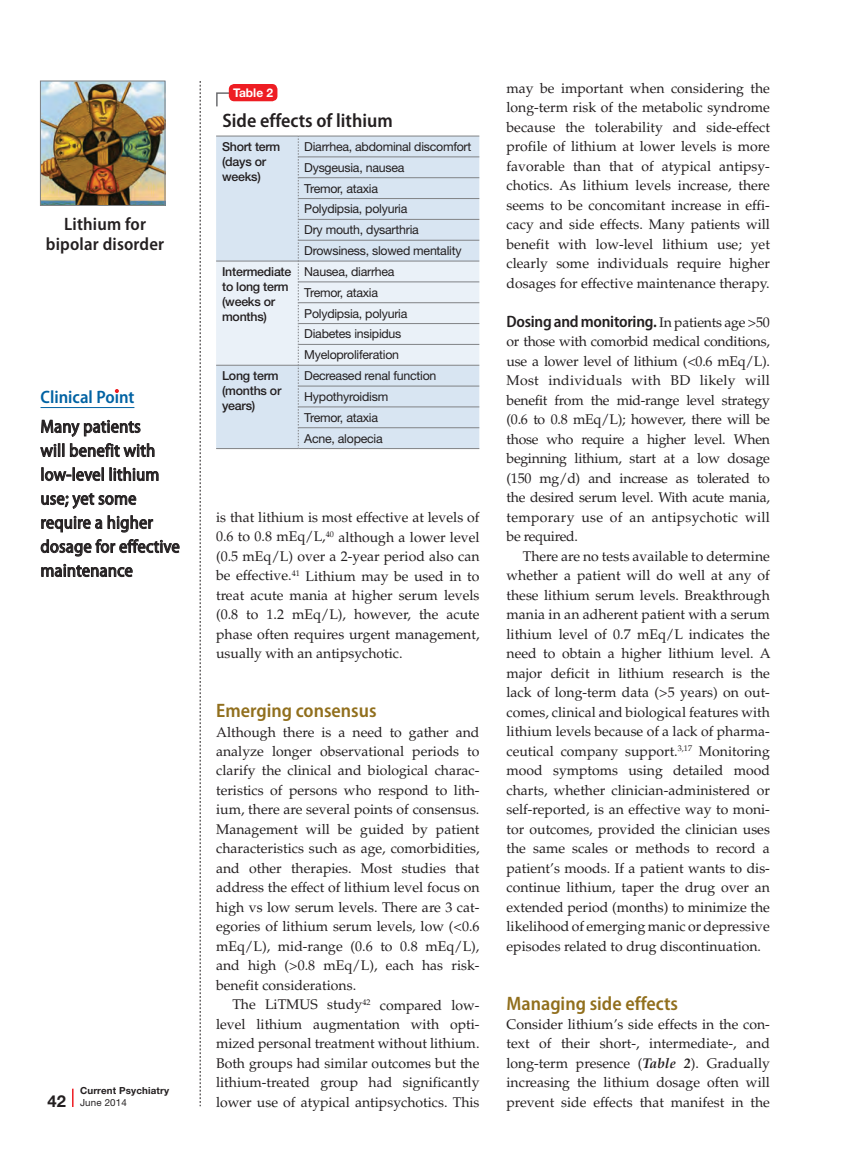
<style>
.page{position:relative;width:851px;height:1161px;background:#fff}
.page>*{position:absolute;margin:0;border:0;box-sizing:border-box;transform-origin:0 0}
.t1{font:600 semi-condensed 19.5px "Myriad Pro";color:#916f1d}
.Table_Title{font:600 semi-condensed 19.5px "Myriad Pro";color:#231f20}
.Clinical_Point{font:semi-condensed 18px/24px "Myriad Pro";letter-spacing:.01em;color:#231f20}
.t2{font:600 semi-condensed 18px/19.5px "Myriad Pro";letter-spacing:.01em;color:#231f20;text-align:center}
.t3{font:600 semi-condensed 18px "Myriad Pro";color:#0062a3}
.Body_1{font:600 semi-condensed 16.5px "Myriad Pro";letter-spacing:-.015em;color:#231f20}
.Body_2{font:14.1px/19.5px "Palatino LT Std";color:#231f20;text-align:justify}
.Body_1-2{font:14.1px/19.5px "Palatino LT Std";color:#231f20;text-align:justify}
.Table_Text{font:12.3px "Helvetica Neue LT Std";letter-spacing:-.02em;color:#231f20}
.Table_Text-2{font:500 12.3px/15px "Helvetica Neue LT Std";letter-spacing:-.02em;color:#231f20}
.t4{font:700 12px "Helvetica Neue LT Std";color:#fff}
.t5{font:700 9.75px/12px "Helvetica Neue LT Std";letter-spacing:.015em;color:#231f20}
.s1{font-size:16.5px}
.s2{font-weight:400}
.s3{font-family:"Palatino LT Std";font-weight:400;font-stretch:normal;font-size:14.1px}
.s4{font-weight:700;font-style:italic}
</style>
<div class="page">
<svg style="left:200px;top:81px;width:1px;height:1025px"></svg>
<img style="left:42px;top:83px;width:121px;height:121px">
<div style="left:40px;top:81px;width:125px;height:125px;border:1px solid #808285"></div>
<svg style="left:72px;top:1089px;width:2px;height:18px"></svg>
<hr style="left:40px;top:407px;width:94px;height:1px;background:#0062a3">
<svg style="left:41px;top:419px;width:99px;height:18px"></svg>
<svg style="left:40px;top:444px;width:24px;height:13px"></svg>
<svg style="left:70px;top:443px;width:84px;height:15px"></svg>
<svg style="left:42px;top:468px;width:62px;height:14px"></svg>
<svg style="left:110px;top:467px;width:48px;height:14px"></svg>
<svg style="left:41px;top:493px;width:95px;height:16px"></svg>
<svg style="left:41px;top:516px;width:61px;height:16px"></svg>
<svg style="left:108px;top:515px;width:45px;height:18px"></svg>
<svg style="left:41px;top:539px;width:138px;height:18px"></svg>
<svg style="left:41px;top:564px;width:92px;height:14px"></svg>
<svg style="left:115px;top:389px;width:4px;height:4px"></svg>
<svg style="left:216px;top:137px;width:263px;height:311px;background:#dce7f2"></svg>
<hr style="left:298px;top:157px;width:181px;height:1px;background:#808285">
<hr style="left:298px;top:177px;width:181px;height:1px;background:#808285">
<hr style="left:298px;top:198px;width:181px;height:1px;background:#808285">
<hr style="left:298px;top:219px;width:181px;height:1px;background:#808285">
<hr style="left:298px;top:240px;width:181px;height:1px;background:#808285">
<hr style="left:298px;top:282px;width:181px;height:1px;background:#808285">
<hr style="left:298px;top:302px;width:181px;height:1px;background:#808285">
<hr style="left:298px;top:323px;width:181px;height:1px;background:#808285">
<hr style="left:298px;top:344px;width:181px;height:1px;background:#808285">
<hr style="left:298px;top:386px;width:181px;height:1px;background:#808285">
<hr style="left:298px;top:407px;width:181px;height:1px;background:#808285">
<hr style="left:298px;top:427px;width:181px;height:1px;background:#808285">
<hr style="left:216px;top:448px;width:82px;height:1px;background:#808285">
<hr style="left:298px;top:448px;width:181px;height:1px;background:#808285">
<hr style="left:216px;top:136px;width:82px;height:1px;background:#808285">
<hr style="left:298px;top:136px;width:181px;height:1px;background:#808285">
<hr style="left:216px;top:261px;width:82px;height:1px;background:#808285">
<hr style="left:298px;top:261px;width:181px;height:1px;background:#808285">
<hr style="left:216px;top:365px;width:82px;height:1px;background:#808285">
<hr style="left:298px;top:365px;width:181px;height:1px;background:#808285">
<svg style="left:216px;top:92px;width:16px;height:15px"></svg>
<div style="left:229px;top:84px;width:48px;height:17px;background:#ee1d23;border-radius:5px"></div>
<p class="t2" style="left:46px;top:214px;width:120px">Lithium for bipolar disorder</p>
<p class="t3" style="left:40px;top:386px;width:95px">Clinical Point</p>
<p class="Clinical_Point" style="left:40px;top:414px;width:141px">Many patients<br>will benefit with low-level lithium use; yet some require a higher dosage for effective maintenance</p>
<p class="t5" style="left:47px;top:1085px;width:123px;text-indent:33px">Current Psychiatry<br><span class="s1">42</span> <span class="s2">June 2014</span></p>
<p class="t4" style="left:233px;top:86px;width:42px">Table 2</p>
<p class="Table_Title" style="left:222px;top:109px;width:172px">Side effects of lithium</p>
<p class="Table_Text-2" style="left:222px;top:139px;width:60px">Short term (days or weeks)</p>
<p class="Table_Text" style="left:304px;top:139px;width:169px">Diarrhea, abdominal discomfort</p>
<p class="Table_Text" style="left:304px;top:160px;width:102px">Dysgeusia, nausea</p>
<p class="Table_Text" style="left:304px;top:181px;width:75px">Tremor, ataxia</p>
<p class="Table_Text" style="left:304px;top:202px;width:105px">Polydipsia, polyuria</p>
<p class="Table_Text" style="left:304px;top:223px;width:116px">Dry mouth, dysarthria</p>
<p class="Table_Text" style="left:304px;top:243px;width:159px">Drowsiness, slowed mentality</p>
<p class="Table_Text-2" style="left:222px;top:264px;width:71px">Intermediate to long term (weeks or months)</p>
<p class="Table_Text" style="left:304px;top:264px;width:92px">Nausea, diarrhea</p>
<p class="Table_Text" style="left:304px;top:285px;width:75px">Tremor, ataxia</p>
<p class="Table_Text" style="left:304px;top:306px;width:105px">Polydipsia, polyuria</p>
<p class="Table_Text" style="left:304px;top:327px;width:99px">Diabetes insipidus</p>
<p class="Table_Text" style="left:304px;top:348px;width:96px">Myeloproliferation</p>
<p class="Table_Text-2" style="left:222px;top:368px;width:61px">Long term (months or years)</p>
<p class="Table_Text" style="left:304px;top:368px;width:134px">Decreased renal function</p>
<p class="Table_Text" style="left:304px;top:389px;width:85px">Hypothyroidism</p>
<p class="Table_Text" style="left:304px;top:410px;width:75px">Tremor, ataxia</p>
<p class="Table_Text" style="left:304px;top:431px;width:80px">Acne, alopecia</p>
<p class="Body_1-2" style="left:216px;top:508px;width:265px">is that lithium is most effective at levels of 0.6 to 0.8 mEq/L,<sup>40</sup> although a lower level (0.5 mEq/L) over a 2-year period also can be effective.<sup>41</sup> Lithium may be used in to treat acute mania at higher serum levels (0.8 to 1.2 mEq/L), however, the acute phase often requires urgent management, usually with an antipsychotic.</p>
<h1 class="t1" style="left:216px;top:698px;width:162px">Emerging consensus</h1>
<p class="Body_1-2" style="left:216px;top:722px;width:265px">Although there is a need to gather and analyze longer observational periods to clarify the clinical and biological charac&shy;teristics of persons who respond to lith&shy;ium, there are several points of consensus.<br>Management will be guided by patient characteristics such as age, comorbidities, and other therapies. Most studies that address the effect of lithium level focus on high vs low serum levels. There are 3 cat&shy;egories of lithium serum levels, low (&lt;0.6 mEq/L), mid-range (0.6 to 0.8 mEq/L), and high (&gt;0.8 mEq/L), each has risk&shy;benefit considerations.</p>
<p class="Body_2" style="left:216px;top:995px;width:265px;text-indent:16px">The LiTMUS study<sup>42</sup> compared low&shy;level lithium augmentation with opti&shy;mized personal treatment without lithium.<br>Both groups had similar outcomes but the lithium-treated group had significantly lower use of atypical antipsychotics. This</p>
<p class="Body_2" style="left:506px;top:79px;width:265px">may be important when considering the long-term risk of the metabolic syndrome because the tolerability and side-effect profile of lithium at lower levels is more favorable than that of atypical antipsy&shy;chotics. As lithium levels increase, there seems to be concomitant increase in effi&shy;cacy and side effects. Many patients will benefit with low-level lithium use; yet clearly some individuals require higher dosages for effective maintenance therapy.</p>
<p class="Body_1" style="left:506px;top:311px;width:265px">Dosing and monitoring. <span class="s3">In patients age &gt;50</span></p>
<p class="Body_1-2" style="left:506px;top:332px;width:265px">or those with comorbid medical conditions, use a lower level of lithium (&lt;0.6 mEq/L).<br>Most individuals with BD likely will benefit from the mid-range level strategy (0.6 to 0.8 mEq/L); however, there will be those who require a higher level. When beginning lithium, start at a low dosage (150 mg/d) and increase as tolerated to the desired serum level. With acute mania, temporary use of an antipsychotic will be required.</p>
<p class="Body_2" style="left:506px;top:547px;width:266px;text-indent:16px">There are no tests available to determine whether a patient will do well at any of these lithium serum levels. Breakthrough mania in an adherent patient with a serum lithium level of 0.7 mEq/L indicates the need to obtain a higher lithium level. A major deficit in lithium research is the lack of long-term data (&gt;5 years) on out&shy;comes, clinical and biological features with lithium levels because of a lack of pharma&shy;ceutical company support.<sup>3,17</sup> Monitoring mood symptoms using detailed mood charts, whether clinician-administered or self-reported, is an effective way to moni&shy;tor outcomes, provided the clinician uses the same scales or methods to record a patient’s moods. If a patient wants to dis&shy;continue lithium, taper the drug over an extended period (months) to minimize the likelihood of emerging manic or depressive episodes related to drug discontinuation.</p>
<h1 class="t1" style="left:506px;top:991px;width:173px">Managing side effects</h1>
<p class="Body_1-2" style="left:506px;top:1015px;width:265px">Consider lithium’s side effects in the con&shy;text of their short-, intermediate-, and long-term presence (<span class="s4">Table 2</span>). Gradually increasing the lithium dosage often will prevent side effects that manifest in the</p>
</div>
